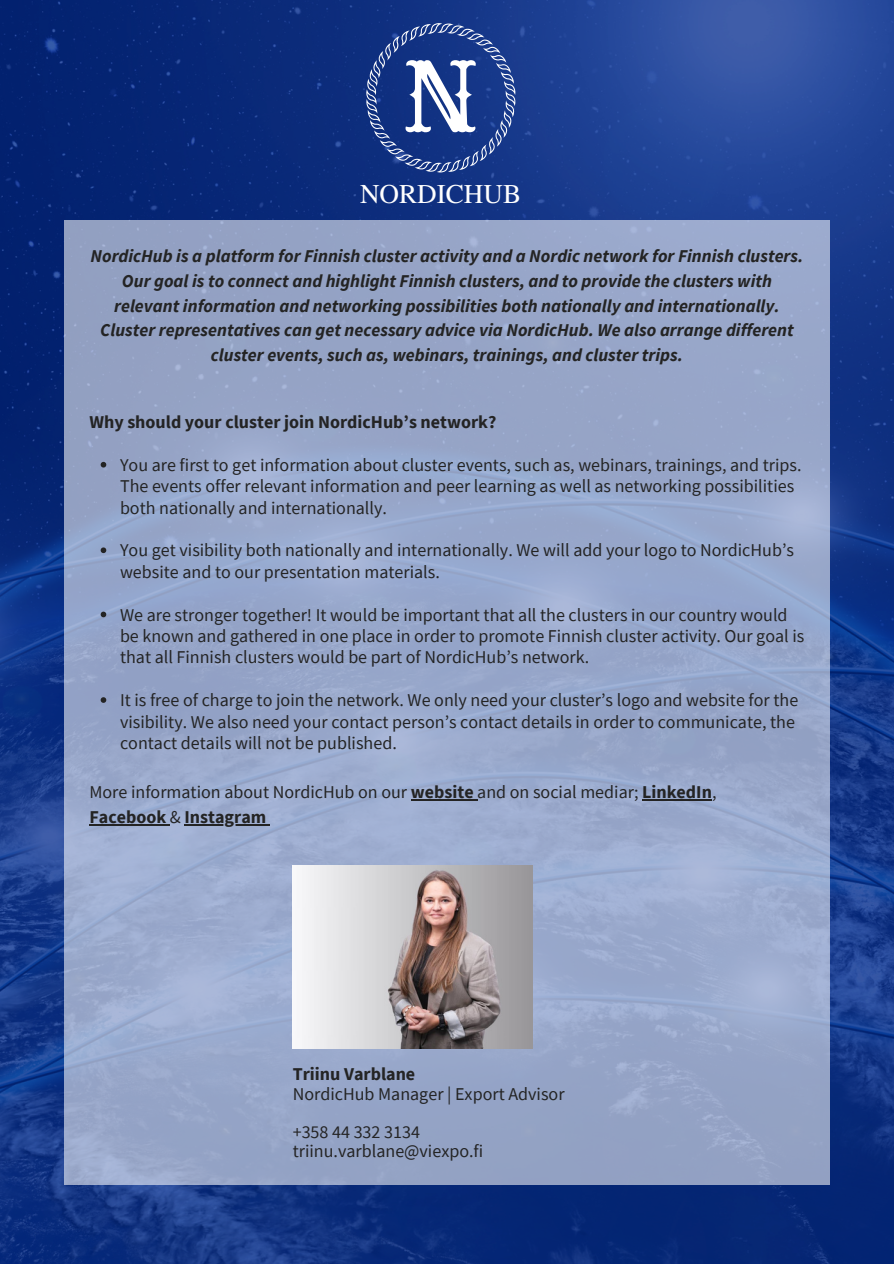
<style>
.page{position:relative;width:894px;height:1264px;background:#fff}
.page>*{position:absolute;margin:0;border:0;box-sizing:border-box;transform-origin:0 0}
.t1{font:94.05px "Rye";color:#fff}
.t2{font:27.15px "Te X Gyre Termes";color:#fff}
.t3{font:18px/21.5px "Source Sans Pro";color:#242424}
.t4{font:italic 700 18px/24.8px "Source Sans Pro";color:#242424;text-align:center}
.t5{font:700 18px "Source Sans Pro";color:#242424}
.s1{font-weight:700}
</style>
<div class="page">
<img style="left:0;top:0;width:893px;height:1263px">
<div style="left:64px;top:220px;width:765px;height:964px;background:linear-gradient(to right,#98a7ca,#99a8cb)"></div>
<svg style="left:101px;top:462px;width:5px;height:5px"></svg>
<svg style="left:101px;top:547px;width:5px;height:6px"></svg>
<svg style="left:101px;top:611px;width:5px;height:6px"></svg>
<svg style="left:101px;top:697px;width:5px;height:6px"></svg>
<hr style="left:411px;top:799px;width:66px;height:1px;background:#242424">
<hr style="left:642px;top:799px;width:69px;height:1px;background:#242424">
<hr style="left:89px;top:824px;width:81px;height:1px;background:#242424">
<hr style="left:184px;top:824px;width:82px;height:1px;background:#242424">
<svg style="left:366px;top:23px;width:149px;height:149px;background:#21408c"></svg>
<img style="left:292px;top:865px;width:240px;height:183px">
<h1 class="t1" style="left:402px;top:39px;width:78px">N</h1>
<h2 class="t2" style="left:360px;top:174px;width:163px">NORDICHUB</h2>
<p class="t4" style="left:90px;top:243px;width:714px">NordicHub is a platform for Finnish cluster activity and a Nordic network for Finnish clusters.<br>Our goal is to connect and highlight Finnish clusters, and to provide the clusters with relevant information and networking possibilities both nationally and internationally.<br>Cluster representatives can get necessary advice via NordicHub. We also arrange different cluster events, such as, webinars, trainings, and cluster trips.</p>
<p class="t5" style="left:89px;top:410px;width:408px">Why should your cluster join NordicHub’s network?</p>
<p class="t3" style="left:120px;top:454px;width:682px">You are first to get information about cluster events, such as, webinars, trainings, and trips.<br>The events offer relevant information and peer learning as well as networking possibilities both nationally and internationally.</p>
<p class="t3" style="left:120px;top:539px;width:675px">You get visibility both nationally and internationally. We will add your logo to NordicHub’s website and to our presentation materials.</p>
<p class="t3" style="left:120px;top:603px;width:685px">We are stronger together! It would be important that all the clusters in our country would be known and gathered in one place in order to promote Finnish cluster activity. Our goal is that all Finnish clusters would be part of NordicHub’s network.</p>
<p class="t3" style="left:120px;top:689px;width:679px">It is free of charge to join the network. We only need your cluster’s logo and website for the visibility. We also need your contact person’s contact details in order to communicate, the contact details will not be published.</p>
<p class="t3" style="left:89px;top:779px;width:628px;line-height:24.8px">More information about NordicHub on our <span class="s1">website</span> and on social mediar; <span class="s1">LinkedIn</span>,<br><span class="s1">Facebook</span> &amp; <span class="s1">Instagram</span></p>
<p class="t5" style="left:292px;top:1062px;width:124px">Triinu Varblane</p>
<p class="t3" style="left:292px;top:1074px;width:273px;line-height:38.2px">NordicHub Manager | Export Advisor +358 44 332 3134</p>
<p class="t3" style="left:292px;top:1139px;width:192px">triinu.varblane@viexpo.fi</p>
</div>
